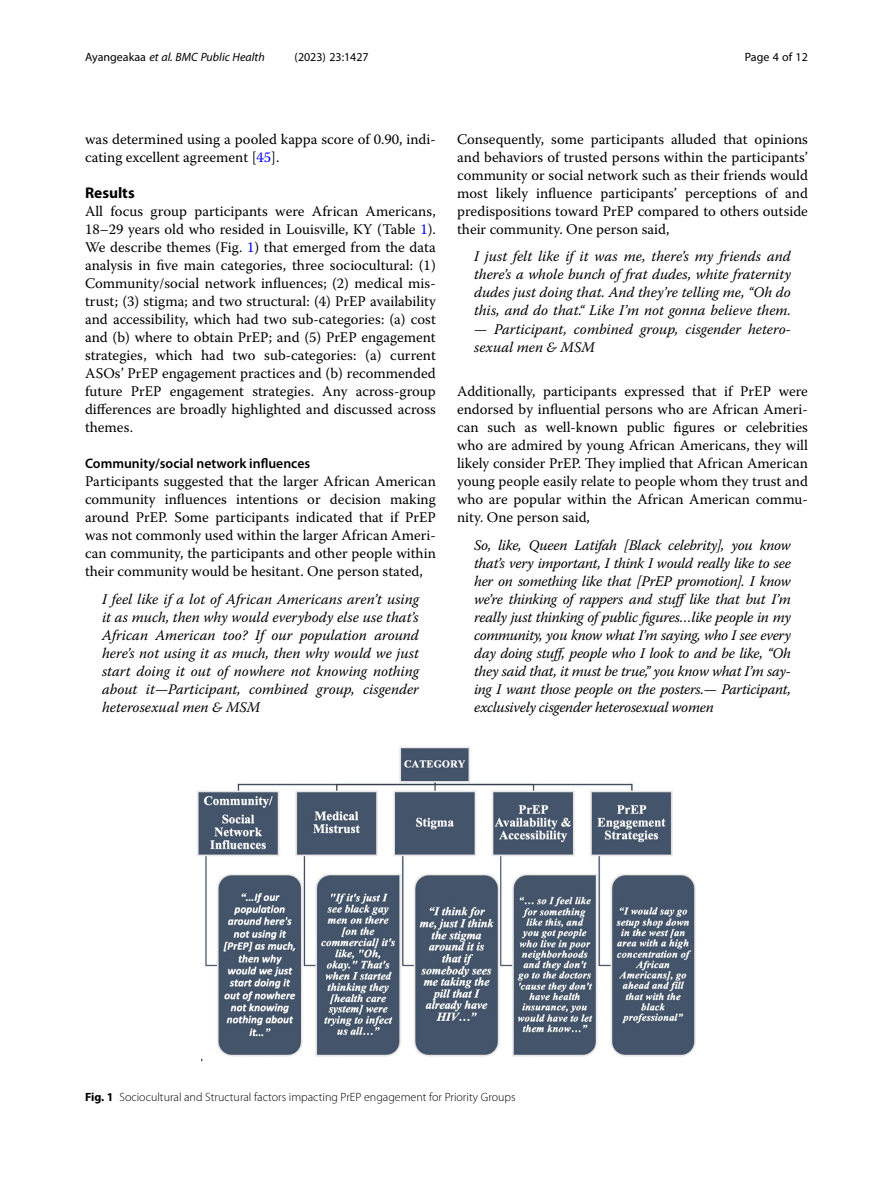
<style>
.page{position:relative;width:893px;height:1191px;background:#fff}
.page>*{position:absolute;margin:0;border:0;box-sizing:border-box;transform-origin:0 0}
.Head_1{font:700 15.45px "Myriad Pro";color:#000}
.Body_Text{font:14.7px/18px "Warnock Pro";color:#000;text-align:justify}
.Block_Quote{font:italic 14.7px/18px "Warnock Pro";color:#000;text-align:justify}
.Body_Text_Indent{font:14.7px/18px "Warnock Pro";color:#000}
.Head_2{font:600 13.8px "Myriad Pro";color:#000}
.Figure_Caption{font:300 12px "Myriad Pro";color:#000}
.t1{font:italic 12px "Myriad Pro";color:#000}
.t2{font:12px "Myriad Pro";color:#000}
.s1{font-style:normal}
.s2{color:#00f}
.s3{font-weight:700}
</style>
<div class="page">
<img style="left:197px;top:746px;width:499px;height:316px">
<p class="t1" style="left:85px;top:50px;width:181px"><span class="s1">Ayangeakaa</span> et al. BMC Public Health</p>
<p class="t2" style="left:295px;top:50px;width:76px">(2023) 23:1427</p>
<p class="t2" style="left:745px;top:50px;width:65px">Page 4 of 12</p>
<p class="Body_Text_Indent" style="left:85px;top:130px;width:352px">was determined using a pooled kappa score of 0.90, indi&shy;cating excellent agreement [<span class="s2">45</span>].</p>
<p class="Head_1" style="left:85px;top:183px;width:51px">Results</p>
<p class="Body_Text" style="left:85px;top:202px;width:352px">All focus group participants were African Americans, 18–29 years old who resided in Louisville, KY (Table <span class="s2">1</span>).<br>We describe themes (Fig. <span class="s2">1</span>) that emerged from the data analysis in five main categories, three sociocultural: (1)<br>Community/social network influences; (2) medical mis&shy;trust; (3) stigma; and two structural: (4) PrEP availability and accessibility, which had two sub-categories: (a) cost and (b) where to obtain PrEP; and (5) PrEP engagement strategies, which had two sub-categories: (a) current ASOs’ PrEP engagement practices and (b) recommended future PrEP engagement strategies. Any across-group differences are broadly highlighted and discussed across themes.</p>
<p class="Head_2" style="left:85px;top:455px;width:227px">Community/social network influences</p>
<p class="Body_Text" style="left:85px;top:472px;width:352px">Participants suggested that the larger African American community influences intentions or decision making around PrEP. Some participants indicated that if PrEP was not commonly used within the larger African Ameri&shy;can community, the participants and other people within their community would be hesitant. One person stated,</p>
<p class="Block_Quote" style="left:102px;top:589px;width:318px">I feel like if a lot of African Americans aren’t using it as much, then why would everybody else use that’s African American too? If our population around here’s not using it as much, then why would we just start doing it out of nowhere not knowing nothing about it—Participant, combined group, cisgender heterosexual men &amp; MSM</p>
<p class="Body_Text" style="left:457px;top:130px;width:352px">Consequently, some participants alluded that opinions and behaviors of trusted persons within the participants’ community or social network such as their friends would most likely influence participants’ perceptions of and predispositions toward PrEP compared to others outside their community. One person said,</p>
<p class="Block_Quote" style="left:474px;top:247px;width:318px">I just felt like if it was me, there’s my friends and there’s a whole bunch of frat dudes, white fraternity dudes just doing that. And they’re telling me, “Oh do this, and do that.“ Like I’m not gonna believe them.</p>
<p class="Block_Quote" style="left:474px;top:319px;width:318px">— Participant, combined group, cisgender hetero&shy;sexual men &amp; MSM</p>
<p class="Body_Text" style="left:457px;top:382px;width:352px">Additionally, participants expressed that if PrEP were endorsed by influential persons who are African Ameri&shy;can such as well-known public figures or celebrities who are admired by young African Americans, they will likely consider PrEP. They implied that African American young people easily relate to people whom they trust and who are popular within the African American commu&shy;nity. One person said,</p>
<p class="Block_Quote" style="left:474px;top:535px;width:318px">So, like, Queen Latifah [Black celebrity], you know that’s very important, I think I would really like to see her on something like that [PrEP promotion]. I know we’re thinking of rappers and stufflike that but I’m really just thinking of public figures…like people in my community, you know what I’m saying, who I see every day doing stuff, people who I look to and be like, “Oh they said that, it must be true,” you know what I’m say&shy;ing I want those people on the posters.— Participant, exclusively cisgender heterosexual women</p>
<p class="Figure_Caption" style="left:85px;top:1090px;width:432px"><span class="s3">Fig. 1</span> Sociocultural and Structural factors impacting PrEP engagement for Priority Groups</p>
</div>
